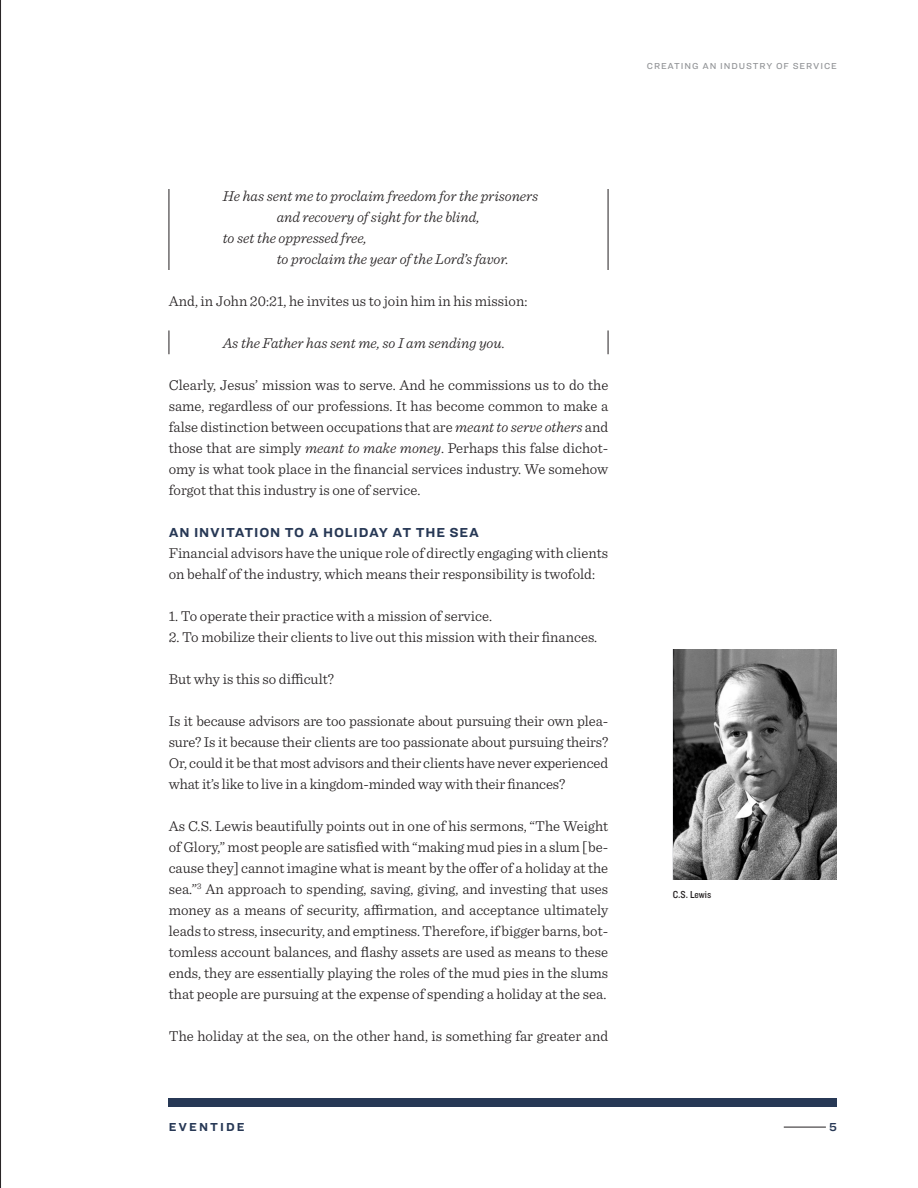
<style>
.page{position:relative;width:918px;height:1188px;background:#fff}
.page>*{position:absolute;margin:0;border:0;box-sizing:border-box;transform-origin:0 0}
.t1{font:300 15px/21px "Sentinel";color:#231f20;text-align:justify}
.t2{font:italic 300 15px "Sentinel";color:#231f20}
.t3{font:700 13.5px "Ringside";letter-spacing:.06em;color:#273855}
.t4{font:700 12px "Ringside";letter-spacing:.17em;color:#273855}
.t5{font:12px "Ringside Regular Semi";color:#273855}
.t6{font:10.5px "Knockout HTF30 Junior Welterwt";color:#231f20}
.t7{font:500 9px "Ringside";letter-spacing:.1em;color:#939598}
.s1{font-style:italic}
</style>
<div class="page">
<hr style="left:784px;top:1127px;width:42px;height:1px;background:#231f20">
<hr style="left:0;top:0;width:1px;height:1188px;background:#231f20">
<div style="left:169px;top:1098px;width:668px;height:9px;background:#273855"></div>
<hr style="left:169px;top:189px;width:1px;height:81px;background:#231f20">
<hr style="left:608px;top:189px;width:1px;height:81px;background:#231f20">
<svg style="left:169px;top:330px;width:1px;height:24px"></svg>
<svg style="left:608px;top:330px;width:1px;height:24px"></svg>
<img style="left:673px;top:649px;width:164px;height:230px">
<p class="t7" style="left:647px;top:59px;width:191px">CREATING AN INDUSTRY OF SERVICE</p>
<p class="t2" style="left:223px;top:185px;width:317px">He has sent me to proclaim freedom for the prisoners</p>
<p class="t2" style="left:277px;top:206px;width:205px">and recovery of sight for the blind,</p>
<p class="t2" style="left:223px;top:227px;width:146px">to set the oppressed free,</p>
<p class="t2" style="left:277px;top:248px;width:234px">to proclaim the year of the Lord’s favor.</p>
<p class="t1" style="left:169px;top:289px;width:360px">And, in John 20:21, he invites us to join him in his mission:</p>
<p class="t2" style="left:223px;top:332px;width:284px">As the Father has sent me, so I am sending you.</p>
<p class="t1" style="left:169px;top:373px;width:441px">Clearly, Jesus’ mission was to serve. And he commissions us to do the same, regardless of our professions. It has become common to make a false distinction between occupations that are <span class="s1">meant to serve others</span> and those that are simply <span class="s1">meant to make money</span>. Perhaps this false dichot&shy;omy is what took place in the financial services industry. We somehow forgot that this industry is one of service.</p>
<p class="t3" style="left:169px;top:522px;width:312px">AN INVITATION TO A HOLIDAY AT THE SEA</p>
<p class="t1" style="left:169px;top:541px;width:441px">Financial advisors have the unique role of directly engaging with clients on behalf of the industry, which means their responsibility is twofold:</p>
<p class="t1" style="left:169px;top:604px;width:325px">1. To operate their practice with a mission of service.</p>
<p class="t1" style="left:169px;top:625px;width:430px">2. To mobilize their clients to live out this mission with their finances.</p>
<p class="t1" style="left:169px;top:667px;width:167px">But why is this so difficult?</p>
<p class="t1" style="left:169px;top:709px;width:441px">Is it because advisors are too passionate about pursuing their own plea&shy;sure? Is it because their clients are too passionate about pursuing theirs?<br>Or, could it be that most advisors and their clients have never experienced what it’s like to live in a kingdom-minded way with their finances?</p>
<p class="t1" style="left:169px;top:814px;width:441px">As C.S. Lewis beautifully points out in one of his sermons, “The Weight of Glory,” most people are satisfied with “making mud pies in a slum [be&shy;cause they] cannot imagine what is meant by the offer of a holiday at the sea.”<sup>3</sup> An approach to spending, saving, giving, and investing that uses money as a means of security, affirmation, and acceptance ultimately leads to stress, insecurity, and emptiness. Therefore, if bigger barns, bot&shy;tomless account balances, and flashy assets are used as means to these ends, they are essentially playing the roles of the mud pies in the slums that people are pursuing at the expense of spending a holiday at the sea.</p>
<p class="t1" style="left:169px;top:1024px;width:441px">The holiday at the sea, on the other hand, is something far greater and</p>
<p class="t6" style="left:673px;top:889px;width:40px">C.S. Lewis</p>
<p class="t4" style="left:169px;top:1118px;width:77px">EVENTIDE</p>
<p class="t5" style="left:829px;top:1118px;width:9px">5</p>
</div>
